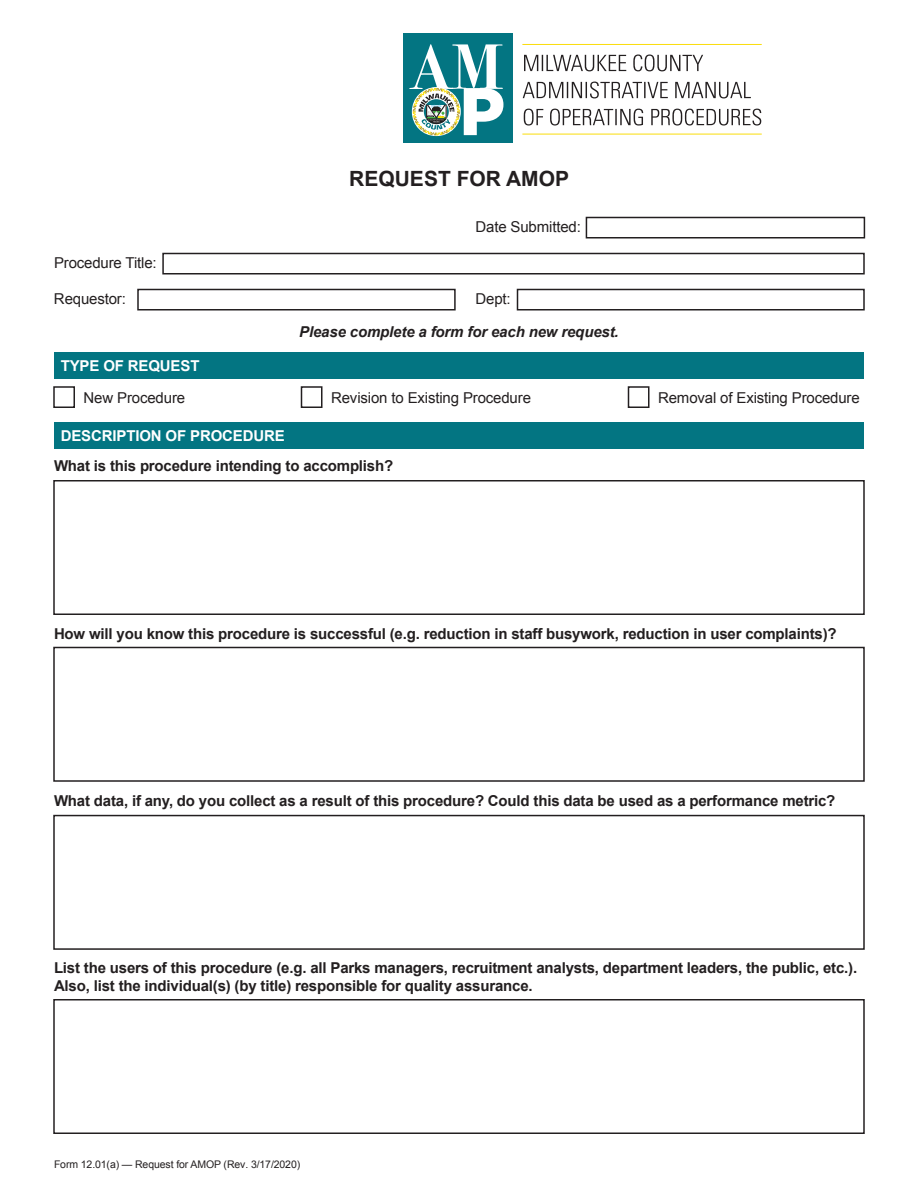
<style>
.page{position:relative;width:918px;height:1188px;background:#fff}
.page>*{position:absolute;margin:0;border:0;box-sizing:border-box;transform-origin:0 0}
.t1{font:700 21px "Arial";color:#231f20}
.t2{font:700 15px/18px "Arial";letter-spacing:-.01em;color:#231f20}
.t3{font:15px "Arial";letter-spacing:-.01em;color:#231f20}
.t4{font:italic 700 15px "Arial";letter-spacing:-.01em;color:#231f20}
.t5{font:700 15px "Arial";letter-spacing:-.01em;color:#fff}
.t6{font:10.5px "Arial";letter-spacing:-.01em;color:#231f20}
.s1{font-style:inherit}
</style>
<div class="page">
<div style="left:54px;top:422px;width:810px;height:27px;background:#037582"></div>
<div style="left:54px;top:352px;width:810px;height:28px;background:#037582"></div>
<div style="left:403px;top:34px;width:110px;height:109px;background:#037582"></div>
<svg style="left:523px;top:109px;width:238px;height:17px"></svg>
<svg style="left:523px;top:82px;width:228px;height:16px"></svg>
<svg style="left:524px;top:55px;width:179px;height:16px"></svg>
<hr style="left:522px;top:44px;width:240px;height:1px;background:#fadd0b">
<hr style="left:522px;top:134px;width:240px;height:1px;background:#fadd0b">
<svg style="left:409px;top:44px;width:94px;height:92px"></svg>
<div style="left:53px;top:815px;width:812px;height:135px;border:2px solid #231f20"></div>
<div style="left:53px;top:999px;width:812px;height:135px;border:2px solid #231f20"></div>
<div style="left:53px;top:647px;width:812px;height:135px;border:2px solid #231f20"></div>
<div style="left:53px;top:480px;width:812px;height:135px;border:2px solid #231f20"></div>
<div style="left:53px;top:386px;width:22px;height:22px;border:2px solid #231f20"></div>
<div style="left:162px;top:253px;width:703px;height:21px;border:2px solid #231f20"></div>
<div style="left:586px;top:217px;width:279px;height:21px;border:2px solid #231f20"></div>
<div style="left:137px;top:289px;width:319px;height:21px;border:2px solid #231f20"></div>
<div style="left:517px;top:289px;width:348px;height:21px;border:2px solid #231f20"></div>
<div style="left:301px;top:386px;width:21px;height:22px;border:2px solid #231f20"></div>
<div style="left:628px;top:386px;width:22px;height:22px;border:2px solid #231f20"></div>
<p class="t1" style="left:349px;top:165px;width:221px">REQUEST FOR AMOP</p>
<p class="t3" style="left:54px;top:253px;width:104px">Procedure Title:</p>
<p class="t3" style="left:476px;top:217px;width:107px">Date Submitted:</p>
<p class="t3" style="left:54px;top:289px;width:74px">Requestor:</p>
<p class="t3" style="left:476px;top:289px;width:37px">Dept:</p>
<p class="t5" style="left:61px;top:356px;width:140px">TYPE OF REQUEST</p>
<p class="t3" style="left:84px;top:388px;width:103px">New Procedure</p>
<p class="t5" style="left:61px;top:426px;width:226px">DESCRIPTION OF PROCEDURE</p>
<p class="t4" style="left:299px;top:322px;width:321px">Please complete a form for each new request.</p>
<p class="t3" style="left:331px;top:388px;width:201px">Revision to Existing Procedure</p>
<p class="t3" style="left:658px;top:388px;width:203px">Removal of Existing Procedure</p>
<p class="t2" style="left:54px;top:457px;width:341px">What is this procedure intending to accomplish?</p>
<p class="t2" style="left:54px;top:626px;width:784px">How will you know this procedure is successful (e.g. reduction in staff busywork, reduction in user complaints)?</p>
<p class="t2" style="left:54px;top:793px;width:783px">What data, if any, do you collect as a result of this procedure? Could this data be used as a performance metric?</p>
<p class="t2" style="left:54px;top:959px;width:805px">List the users of this procedure (e.g. all Parks managers, recruitment analysts, department leaders, the public, etc.).<br>Also, list the individual(s) (by title) responsible for quality assurance.</p>
<p class="t6" style="left:54px;top:1157px;width:248px">Form 1<span class="s1">2</span>.01(a) — Request for AMOP (Rev. 3/17/2020)</p>
</div>
